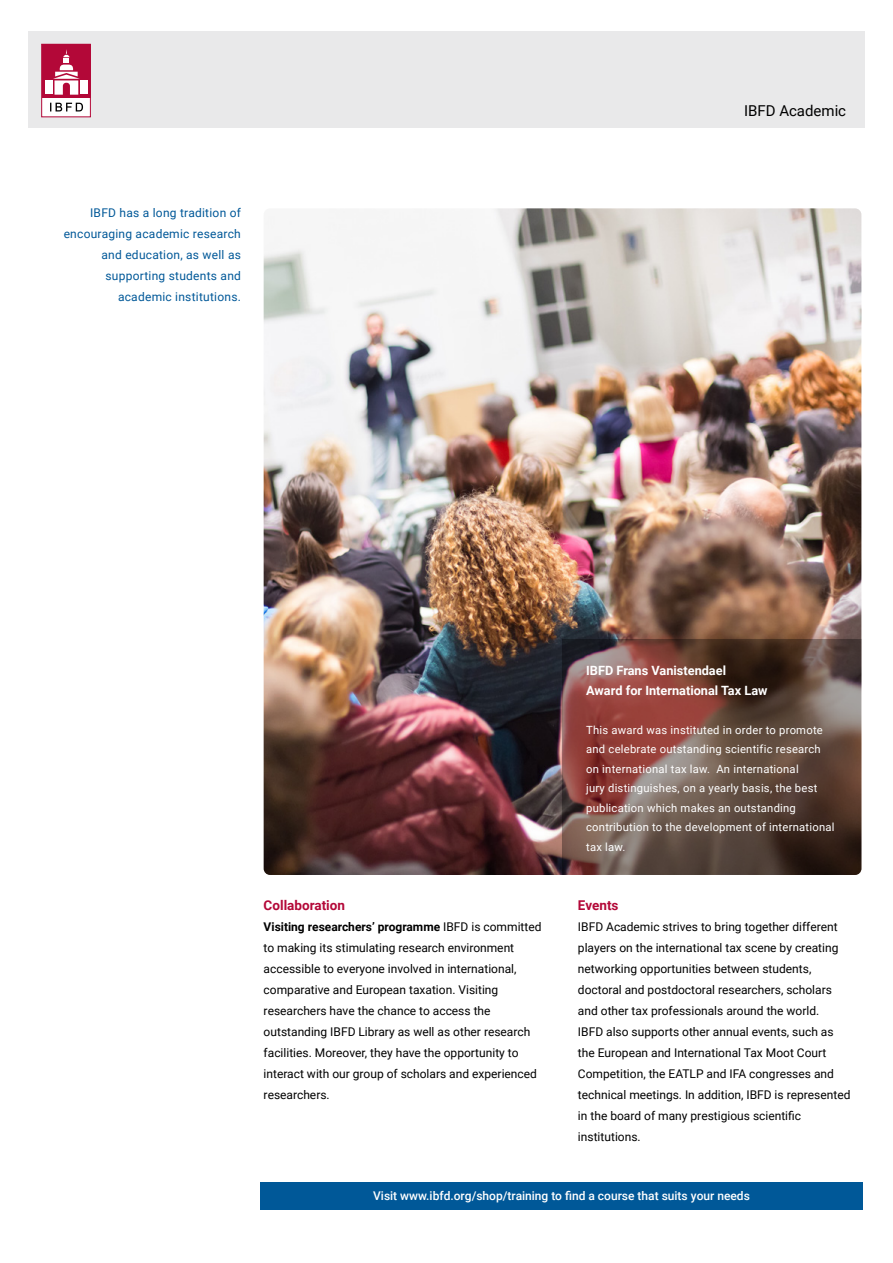
<style>
.page{position:relative;width:893px;height:1263px;background:#fff}
.page>*{position:absolute;margin:0;border:0;box-sizing:border-box;transform-origin:0 0}
.t1{font:15px "Roboto";color:#000}
.t2{font:700 13.5px "Roboto";color:#b30838}
.t3{font:700 12.75px/19.5px "Roboto";color:#fff}
.t4{font:12px/21px "Roboto";color:#000}
.t5{font:12px/21px "Roboto";letter-spacing:.02em;color:#005898;text-align:right}
.t6{font:500 12px "Roboto";color:#fff}
.t7{font:11.25px/19.5px "Roboto";letter-spacing:.02em;color:#fff}
.s1{font-weight:700}
</style>
<div class="page">
<div style="left:28px;top:31px;width:837px;height:97px;background:#e9e9ea"></div>
<div style="left:42px;top:44px;width:48px;height:73px;background:#b30838"></div>
<div style="left:42px;top:98px;width:48px;height:18px;background:#fff"></div>
<div style="left:46px;top:80px;width:7px;height:14px;background:#fff"></div>
<div style="left:80px;top:80px;width:7px;height:14px;background:#fff"></div>
<svg style="left:53px;top:49px;width:27px;height:46px"></svg>
<svg style="left:50px;top:103px;width:33px;height:8px"></svg>
<div style="left:41px;top:44px;width:50px;height:73px;border:1px solid #b30838"></div>
<img style="left:264px;top:208px;width:597px;height:667px">
<svg style="left:562px;top:639px;width:299px;height:236px;background:#6b4940"></svg>
<div style="left:260px;top:1182px;width:603px;height:28px;background:#005898"></div>
<p class="t5" style="left:64px;top:201px;width:179px">IBFD has a long tradition of encouraging academic research and education, as well as supporting students and academic institutions.</p>
<p class="t1" style="left:744px;top:100px;width:104px">IBFD Academic</p>
<p class="t2" style="left:264px;top:895px;width:83px">Collaboration</p>
<p class="t4" style="left:264px;top:915px;width:279px"><span class="s1">Visiting researchers’ programme</span> IBFD is committed to making its stimulating research environment accessible to everyone involved in international, comparative and European taxation. Visiting researchers have the chance to access the outstanding IBFD Library as well as other research facilities. Moreover, they have the opportunity to interact with our group of scholars and experienced researchers.</p>
<p class="t3" style="left:586px;top:660px;width:183px">IBFD Frans Vanistendael<br>Award for International Tax Law</p>
<p class="t7" style="left:586px;top:719px;width:250px">This award was instituted in order to promote and celebrate outstanding scientific research on international tax law. An international<br>jury distinguishes, on a yearly basis, the best publication which makes an outstanding contribution to the development of international tax law.</p>
<p class="t2" style="left:578px;top:895px;width:42px">Events</p>
<p class="t4" style="left:578px;top:915px;width:274px">IBFD Academic strives to bring together different players on the international tax scene by creating networking opportunities between students, doctoral and postdoctoral researchers, scholars and other tax professionals around the world.<br>IBFD also supports other annual events, such as the European and International Tax Moot Court Competition, the EATLP and IFA congresses and technical meetings. In addition, IBFD is represented in the board of many prestigious scientific institutions.</p>
<p class="t6" style="left:373px;top:1188px;width:378px">Visit www.ibfd.org/shop/training to find a course that suits your needs</p>
</div>
